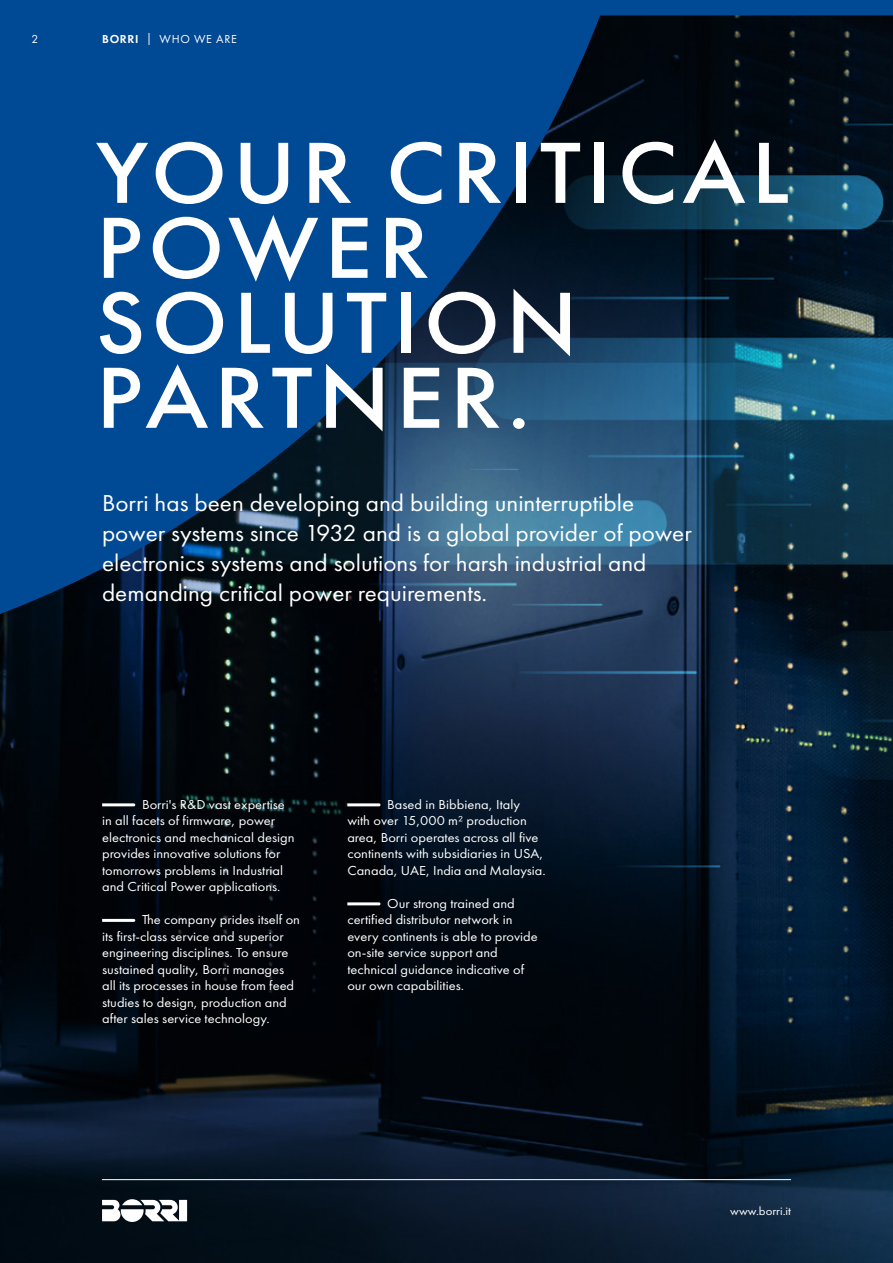
<style>
.page{position:relative;width:893px;height:1263px;background:#fff}
.page>*{position:absolute;margin:0;border:0;box-sizing:border-box;transform-origin:0 0}
.t1{font:500 90px/75px "Futura PT";letter-spacing:.06em;color:#fff;scale:1.07 1}
.t2{font:24px/30px "Futura PT";color:#fff;scale:1.05 1}
.t3{font:13.5px/16.5px "Futura PT";color:#fff;scale:1.07 1}
.t4{font:12px "Futura PT";color:#fff}
.t5{font:12px "Futura PT";color:#fff;scale:1.07 1}
.s1{font-weight:600}
</style>
<div class="page">
<img style="left:0;top:15px;width:893px;height:1248px">
<svg style="left:0;top:0;width:611px;height:619px;background:#0a4279"></svg>
<svg style="left:102px;top:1199px;width:85px;height:23px"></svg>
<hr style="left:102px;top:1179px;width:689px;height:1px;background:#fff">
<svg style="left:102px;top:803px;width:33px;height:3px"></svg>
<svg style="left:102px;top:919px;width:33px;height:3px"></svg>
<svg style="left:347px;top:803px;width:33px;height:3px"></svg>
<svg style="left:347px;top:902px;width:33px;height:3px"></svg>
<div style="left:102px;top:0;width:791px;height:15px;background:#004994"></div>
<p class="t4" style="left:31px;top:32px;width:8px">2</p>
<p class="t4" style="left:102px;top:32px;width:136px"><span class="s1">BORRI</span> | WHO WE ARE</p>
<h1 class="t1" style="left:96px;top:135px;width:649px">YOUR CRITICAL<br>POWER<br>SOLUTION<br>PARTNER.</h1>
<h2 class="t2" style="left:102px;top:488px;width:563px">Borri has been developing and building uninterruptible power systems since 1932 and is a global provider of power electronics systems and solutions for harsh industrial and demanding critical power requirements.</h2>
<p class="t3" style="left:102px;top:796px;width:181px;text-indent:40px">Borri's R&amp;D vast expertise in all facets of firmware, power electronics and mechanical design provides innovative solutions for tomorrows problems in Industrial and Critical Power applications.</p>
<p class="t3" style="left:102px;top:911px;width:186px;text-indent:40px">The company prides itself on its first-class service and superior engineering disciplines. To ensure sustained quality, Borri manages all its processes in house from feed studies to design, production and after sales service technology.</p>
<p class="t3" style="left:347px;top:796px;width:187px;text-indent:40px">Based in Bibbiena, Italy with over 15,000 m² production area, Borri operates across all five continents with subsidiaries in USA,<br>Canada, UAE, India and Malaysia.</p>
<p class="t3" style="left:347px;top:895px;width:179px;text-indent:40px">Our strong trained and certified distributor network in every continents is able to provide on-site service support and technical guidance indicative of our own capabilities.</p>
<p class="t5" style="left:730px;top:1204px;width:58px">www.borri.it</p>
</div>
